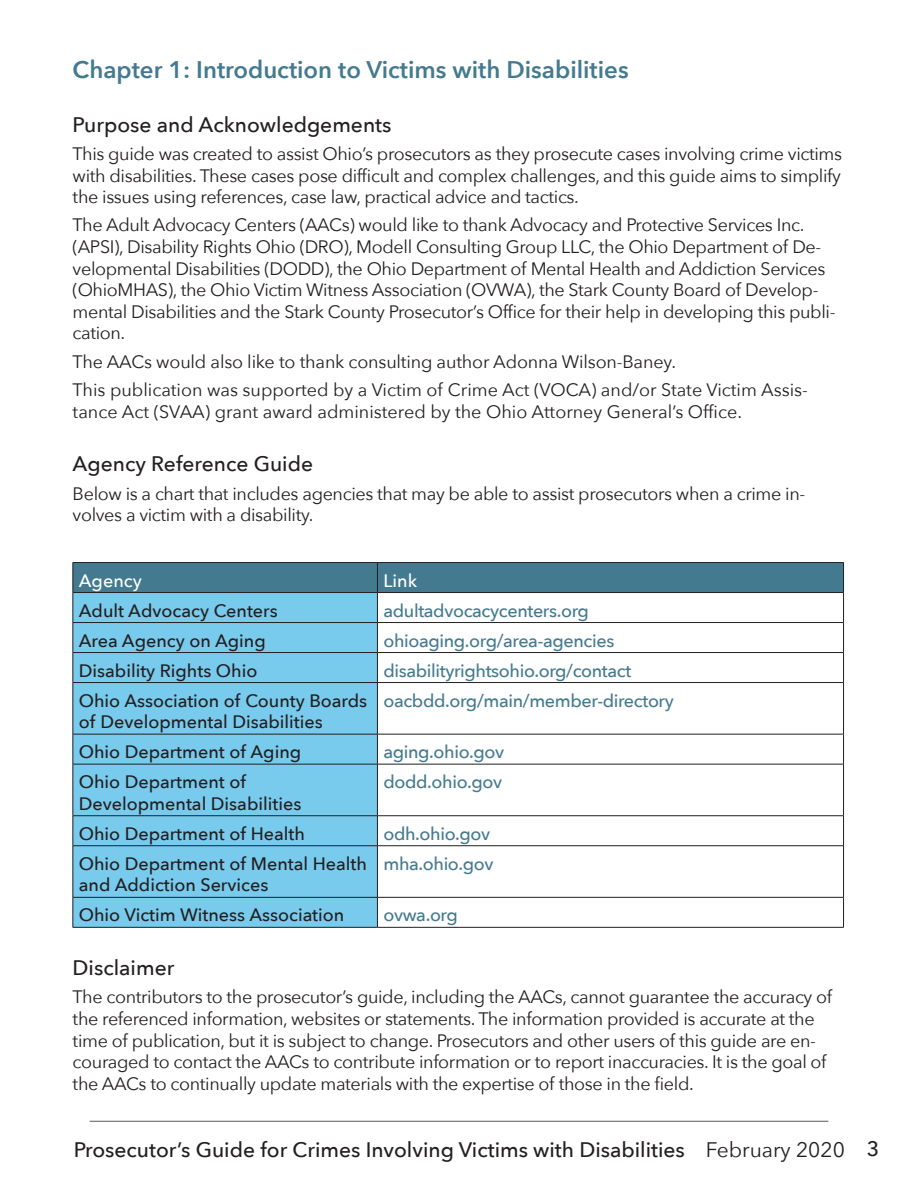
<style>
.page{position:relative;width:918px;height:1188px;background:#fff}
.page>*{position:absolute;margin:0;border:0;box-sizing:border-box;transform-origin:0 0}
.t1{font:600 24px "Avenir Next";color:#447a8f}
.t2{font:500 21px "Avenir Next";color:#231f20}
.t3{font:18px/21.6px "Avenir Next";letter-spacing:-.02em;color:#231f20}
.t4{font:500 18px/21.6px "Avenir Next";color:#231f20}
.t5{font:500 18px "Avenir Next";letter-spacing:-.02em;color:#447a8f}
.t6{font:18px "Avenir Next";color:#231f20}
.t7{font:500 18px "Avenir Next";color:#fff}
.s1{font-weight:400}
</style>
<div class="page">
<hr style="left:90px;top:1121px;width:738px;height:1px;background:#57585a">
<div style="left:74px;top:683px;width:303px;height:244px;background:#79cbed"></div>
<hr style="left:73px;top:562px;width:304px;height:1px;background:#231f20">
<hr style="left:377px;top:562px;width:467px;height:1px;background:#231f20">
<svg style="left:73px;top:563px;width:771px;height:119px"></svg>
<hr style="left:73px;top:682px;width:304px;height:1px;background:#231f20">
<hr style="left:73px;top:683px;width:1px;height:51px;background:#231f20">
<hr style="left:377px;top:682px;width:467px;height:1px;background:#231f20">
<hr style="left:377px;top:683px;width:1px;height:51px;background:#231f20">
<hr style="left:843px;top:683px;width:1px;height:51px;background:#231f20">
<hr style="left:73px;top:734px;width:304px;height:1px;background:#231f20">
<hr style="left:73px;top:734px;width:1px;height:30px;background:#231f20">
<hr style="left:377px;top:734px;width:467px;height:1px;background:#231f20">
<hr style="left:377px;top:734px;width:1px;height:30px;background:#231f20">
<hr style="left:843px;top:734px;width:1px;height:30px;background:#231f20">
<hr style="left:73px;top:764px;width:304px;height:1px;background:#231f20">
<hr style="left:73px;top:764px;width:1px;height:52px;background:#231f20">
<hr style="left:377px;top:764px;width:467px;height:1px;background:#231f20">
<hr style="left:377px;top:764px;width:1px;height:52px;background:#231f20">
<hr style="left:843px;top:764px;width:1px;height:52px;background:#231f20">
<hr style="left:73px;top:815px;width:304px;height:1px;background:#231f20">
<hr style="left:73px;top:816px;width:1px;height:30px;background:#231f20">
<hr style="left:377px;top:815px;width:467px;height:1px;background:#231f20">
<hr style="left:377px;top:816px;width:1px;height:30px;background:#231f20">
<hr style="left:843px;top:816px;width:1px;height:30px;background:#231f20">
<hr style="left:73px;top:845px;width:304px;height:1px;background:#231f20">
<hr style="left:73px;top:846px;width:1px;height:51px;background:#231f20">
<hr style="left:377px;top:845px;width:467px;height:1px;background:#231f20">
<hr style="left:377px;top:846px;width:1px;height:51px;background:#231f20">
<hr style="left:843px;top:846px;width:1px;height:51px;background:#231f20">
<hr style="left:73px;top:897px;width:304px;height:1px;background:#231f20">
<svg style="left:73px;top:898px;width:1px;height:29px"></svg>
<hr style="left:377px;top:897px;width:467px;height:1px;background:#231f20">
<svg style="left:377px;top:898px;width:1px;height:29px"></svg>
<svg style="left:843px;top:898px;width:1px;height:29px"></svg>
<hr style="left:73px;top:927px;width:304px;height:1px;background:#231f20">
<hr style="left:377px;top:927px;width:467px;height:1px;background:#231f20">
<h1 class="t1" style="left:73px;top:49px;width:558px">Chapter 1: Introduction to Victims with Disabilities</h1>
<p class="t2" style="left:73px;top:106px;width:320px">Purpose and Acknowledgements</p>
<p class="t3" style="left:73px;top:142px;width:771px;text-align:justify">This guide was created to assist Ohio’s prosecutors as they prosecute cases involving crime victims with disabilities. These cases pose difficult and complex challenges, and this guide aims to simplify the issues using references, case law, practical advice and tactics.</p>
<p class="t3" style="left:73px;top:214px;width:764px">The Adult Advocacy Centers (AACs) would like to thank Advocacy and Protective Services Inc. (APSI), Disability Rights Ohio (DRO), Modell Consulting Group LLC, the Ohio Department of De&shy;velopmental Disabilities (DODD), the Ohio Department of Mental Health and Addiction Services (OhioMHAS), the Ohio Victim Witness Association (OVWA), the Stark County Board of Develop&shy;mental Disabilities and the Stark County Prosecutor’s Office for their help in developing this publi&shy;cation.</p>
<p class="t3" style="left:73px;top:347px;width:737px;line-height:28.3px">The AACs would also like to thank consulting author Adonna Wilson-Baney.<br>This publication was supported by a Victim of Crime Act (VOCA) and/or State Victim Assis-</p>
<p class="t6" style="left:73px;top:396px;width:671px">tance Act (SVAA) grant award administered by the Ohio Attorney General’s Office.</p>
<p class="t2" style="left:73px;top:446px;width:242px">Agency Reference Guide</p>
<p class="t3" style="left:73px;top:482px;width:734px">Below is a chart that includes agencies that may be able to assist prosecutors when a crime in&shy;volves a victim with a disability.</p>
<p class="t7" style="left:79px;top:565px;width:64px">Agency</p>
<p class="t7" style="left:383px;top:565px;width:35px">Link</p>
<p class="t4" style="left:79px;top:599px;width:200px">Adult Advocacy Centers</p>
<p class="t5" style="left:383px;top:595px;width:207px">adultadvocacycenters.org</p>
<p class="t4" style="left:79px;top:629px;width:188px">Area Agency on Aging</p>
<p class="t5" style="left:383px;top:625px;width:232px">ohioaging.org/area-agencies</p>
<p class="t4" style="left:79px;top:659px;width:180px">Disability Rights Ohio</p>
<p class="t5" style="left:383px;top:655px;width:249px">disabilityrightsohio.org/contact</p>
<p class="t4" style="left:79px;top:689px;width:290px">Ohio Association of County Boards of Developmental Disabilities</p>
<p class="t5" style="left:383px;top:685px;width:292px">oacbdd.org/main/member-directory</p>
<p class="t4" style="left:79px;top:740px;width:224px">Ohio Department of Aging</p>
<p class="t5" style="left:383px;top:737px;width:122px">aging.ohio.gov</p>
<p class="t4" style="left:79px;top:770px;width:224px">Ohio Department of<br>Developmental Disabilities</p>
<p class="t5" style="left:383px;top:767px;width:120px">dodd.ohio.gov</p>
<p class="t4" style="left:79px;top:822px;width:228px">Ohio Department of Health</p>
<p class="t5" style="left:383px;top:818px;width:108px">odh.ohio.gov</p>
<p class="t4" style="left:79px;top:852px;width:290px">Ohio Department of Mental Health and Addiction Services</p>
<p class="t5" style="left:383px;top:848px;width:111px">mha.ohio.gov</p>
<p class="t4" style="left:79px;top:904px;width:267px">Ohio Victim Witness Association</p>
<p class="t5" style="left:383px;top:900px;width:76px">ovwa.org</p>
<p class="t2" style="left:73px;top:950px;width:103px">Disclaimer</p>
<p class="t3" style="left:73px;top:986px;width:761px">The contributors to the prosecutor’s guide, including the AACs, cannot guarantee the accuracy of the referenced information, websites or statements. The information provided is accurate at the time of publication, but it is subject to change. Prosecutors and other users of this guide are en&shy;couraged to contact the AACs to contribute information or to report inaccuracies. It is the goal of the AACs to continually update materials with the expertise of those in the field.</p>
<p class="t2" style="left:74px;top:1132px;width:807px">Prosecutor’s Guide for Crimes Involving Victims with Disabilities <span class="s1">February 2020</span> 3</p>
</div>
